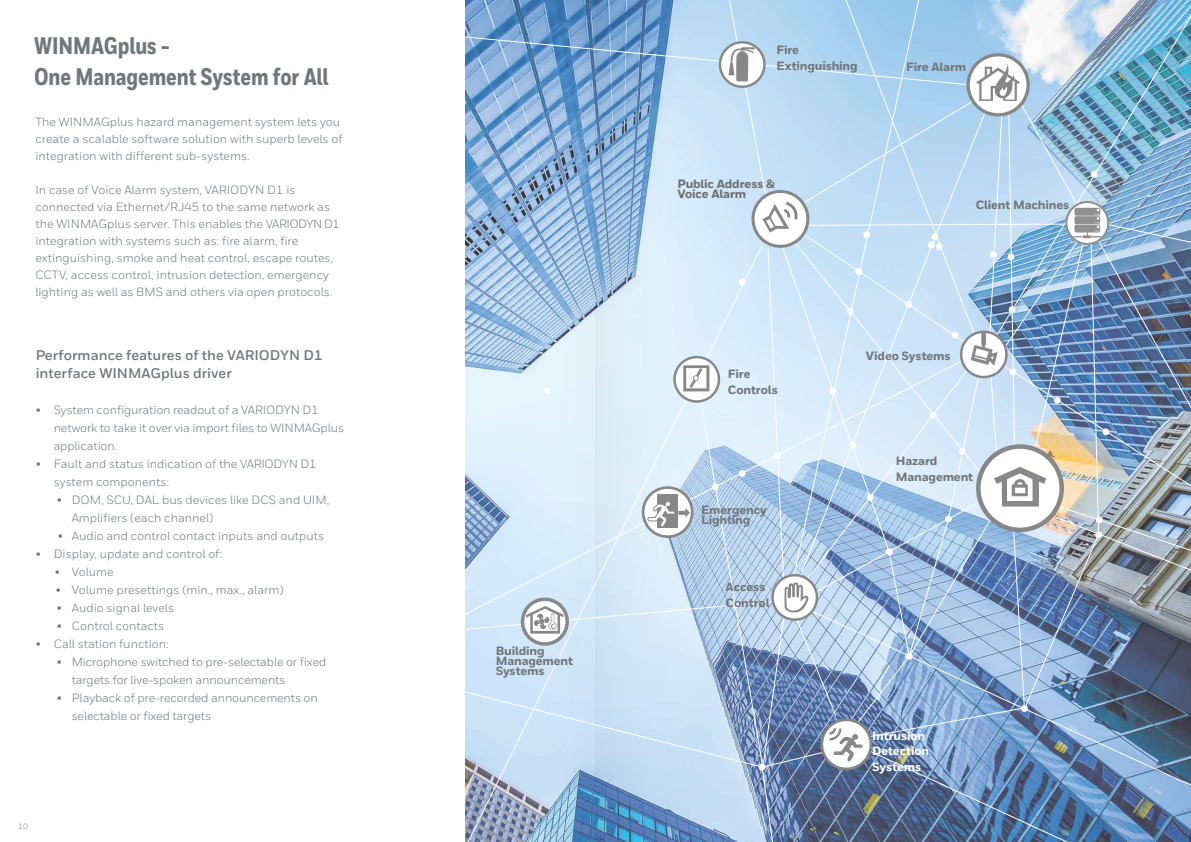
<style>
.page{position:relative;width:1191px;height:842px;background:#fff}
.page>*{position:absolute;margin:0;border:0;box-sizing:border-box;transform-origin:0 0}
.t1{font:800 24px/31.5px "Honeywell Cond";letter-spacing:-.005em;color:#71777a}
.t2{font:700 14px/18px "Honeywell Sans";color:#71777a}
.t3{font:12px/17px "Honeywell Sans";color:#71777a}
.t4{font:800 12px/15.5px "Honeywell Sans";letter-spacing:-.015em;color:#71777a}
.t5{font:800 12px/15.5px "Honeywell Sans";letter-spacing:-.015em;color:#fff}
.t6{font:800 12px/10.1px "Honeywell Sans";letter-spacing:-.01em;color:#706f6f}
.t7{font:700 8px "Honeywell Sans";color:#b9bec1}
</style>
<div class="page">
<img style="left:465px;top:0;width:726px;height:842px">
<h1 class="t1" style="left:34px;top:31px;width:296px">WINMAGplus -<br>One Management System for All</h1>
<p class="t3" style="left:35px;top:113px;width:309px">The WINMAGplus hazard management system lets you create a scalable software solution with superb levels of integration with different sub-systems.</p>
<p class="t3" style="left:35px;top:181px;width:306px">In case of Voice Alarm system, VARIODYN D1 is connected via Ethernet/RJ45 to the same network as the WINMAGplus server. This enables the VARIODYN D1 integration with systems such as: fire alarm, fire extinguishing, smoke and heat control, escape routes, CCTV, access control, intrusion detection, emergency lighting as well as BMS and others via open protocols.</p>
<p class="t2" style="left:36px;top:347px;width:288px">Performance features of the VARIODYN D1 interface WINMAGplus driver</p>
<p class="t3" style="left:54px;top:401px;width:292px;line-height:18px;text-indent:-18px">• System configuration readout of a VARIODYN D1 network to take it over via import files to WINMAGplus application.</p>
<p class="t3" style="left:54px;top:455px;width:264px;line-height:18px;text-indent:-18px">• Fault and status indication of the VARIODYN D1 system components:</p>
<p class="t3" style="left:72px;top:491px;width:259px;line-height:18px;text-indent:-15px">• DOM, SCU, DAL bus devices like DCS and UIM,<br>Amplifiers (each channel)</p>
<p class="t3" style="left:58px;top:528px;width:268px">• Audio and control contact inputs and outputs</p>
<p class="t3" style="left:36px;top:546px;width:188px">• Display, update and control of:</p>
<p class="t3" style="left:55px;top:564px;width:61px">• Volume</p>
<p class="t3" style="left:56px;top:582px;width:229px">• Volume presettings (min., max., alarm)</p>
<p class="t3" style="left:57px;top:600px;width:119px">• Audio signal levels</p>
<p class="t3" style="left:57px;top:618px;width:109px">• Control contacts</p>
<p class="t3" style="left:36px;top:636px;width:135px">• Call station function:</p>
<p class="t3" style="left:72px;top:653px;width:256px;line-height:18px;text-indent:-15px">• Microphone switched to pre-selectable or fixed targets for live-spoken announcements</p>
<p class="t3" style="left:72px;top:689px;width:248px;line-height:18px;text-indent:-15px">• Playback of pre-recorded announcements on selectable or fixed targets</p>
<p class="t7" style="left:18px;top:821px;width:11px">10</p>
<p class="t4" style="left:496px;top:646px;width:79px;line-height:10.1px">Building<br>Management<br>Systems</p>
<p class="t4" style="left:776px;top:43px;width:83px">Fire<br>Extinguishing</p>
<p class="t6" style="left:677px;top:179px;width:99px">Public Address &amp;<br>Voice Alarm</p>
<p class="t4" style="left:906px;top:60px;width:62px">Fire Alarm</p>
<p class="t4" style="left:975px;top:197px;width:95px">Client Machines</p>
<p class="t4" style="left:728px;top:367px;width:52px">Fire<br>Controls</p>
<p class="t4" style="left:701px;top:505px;width:67px;line-height:10.1px">Emergency<br>Lighting</p>
<p class="t4" style="left:725px;top:580px;width:45px">Access<br>Control</p>
<p class="t4" style="left:866px;top:348px;width:86px">Video Systems</p>
<p class="t4" style="left:895px;top:454px;width:79px">Hazard<br>Management</p>
<p class="t5" style="left:872px;top:728px;width:59px">Intrusion<br>Detection<br>Systems</p>
</div>
